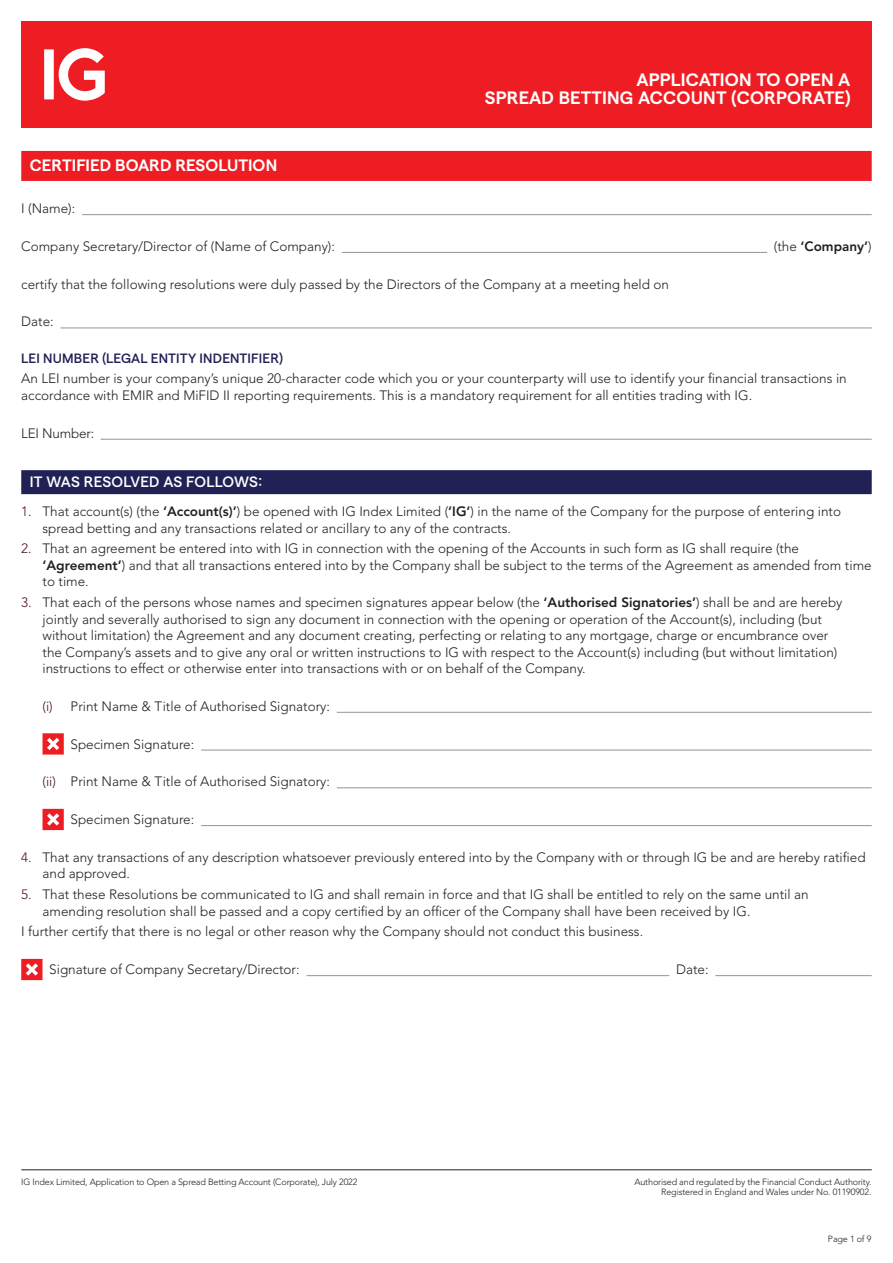
<style>
.page{position:relative;width:893px;height:1263px;background:#fff}
.page>*{position:absolute;margin:0;border:0;box-sizing:border-box;transform-origin:0 0}
.t1{font:600 18px/18px "Matter SQ";letter-spacing:.01em;color:#fff;text-align:right}
.t2{font:600 16.5px "Matter SQ";color:#fff}
.t3{font:500 15px "Matter SQ";letter-spacing:.005em;color:#fff}
.t4{font:300 13.5px/16.5px "Avenir LT Std";color:#231f20}
.t5{font:500 13.5px "Matter SQ";letter-spacing:.01em;color:#212156}
.t6{font:800 13.5px "Avenir LT Std";color:#231f20}
.t7{font:300 9px/10.5px "Avenir LT Std";letter-spacing:-.015em;color:#231f20;text-align:right}
.s1{font-weight:300}
.s2{color:#4a0f20}
.s3{font-weight:800}
</style>
<div class="page">
<div style="left:21px;top:21px;width:851px;height:107px;background:#ee1d23"></div>
<hr style="left:21px;top:1169px;width:851px;height:1px;background:#231f20">
<svg style="left:44px;top:48px;width:61px;height:53px"></svg>
<div style="left:21px;top:151px;width:851px;height:30px;background:#ee1d23"></div>
<hr style="left:82px;top:214px;width:790px;height:1px;background:#939598">
<hr style="left:342px;top:252px;width:425px;height:1px;background:#939598">
<hr style="left:61px;top:328px;width:811px;height:1px;background:#939598">
<hr style="left:101px;top:439px;width:771px;height:1px;background:#939598">
<div style="left:21px;top:470px;width:851px;height:24px;background:#212156"></div>
<hr style="left:337px;top:712px;width:535px;height:1px;background:#939598">
<hr style="left:201px;top:750px;width:671px;height:1px;background:#939598">
<hr style="left:337px;top:787px;width:535px;height:1px;background:#939598">
<hr style="left:201px;top:825px;width:671px;height:1px;background:#939598">
<hr style="left:306px;top:975px;width:363px;height:1px;background:#939598">
<hr style="left:715px;top:975px;width:157px;height:1px;background:#939598">
<svg style="left:43px;top:733px;width:21px;height:21px"></svg>
<svg style="left:43px;top:809px;width:21px;height:21px"></svg>
<svg style="left:21px;top:959px;width:22px;height:21px"></svg>
<h1 class="t1" style="left:485px;top:69px;width:367px">APPLICATION TO OPEN A<br>SPREAD BETTING ACCOUNT (CORPORATE)</h1>
<p class="t2" style="left:30px;top:153px;width:249px">CERTIFIED BOARD RESOLUTION</p>
<p class="t4" style="left:21px;top:200px;width:56px">I (Name):</p>
<p class="t4" style="left:21px;top:238px;width:315px">Company Secretary/Director of (Name of Company):</p>
<p class="t6" style="left:774px;top:238px;width:99px"><span class="s1">(the</span> ‘Company’<span class="s1">)</span></p>
<p class="t4" style="left:21px;top:276px;width:649px">certify that the following resolutions were duly passed by the Directors of the Company at a meeting held on</p>
<p class="t4" style="left:21px;top:314px;width:34px">Date:</p>
<p class="t5" style="left:21px;top:348px;width:263px">LEI NUMBER (LEGAL ENTITY INDENTIFIER)</p>
<p class="t4" style="left:21px;top:371px;width:827px">An LEI number is your company’s unique 20-character code which you or your counterparty will use to identify your financial transactions in accordance with EMIR and MiFID II reporting requirements. This is a mandatory requirement for all entities trading with IG.</p>
<p class="t4" style="left:21px;top:425px;width:75px">LEI Number:</p>
<p class="t3" style="left:30px;top:470px;width:234px">IT WAS RESOLVED AS FOLLOWS:</p>
<p class="t4" style="left:43px;top:503px;width:800px;text-indent:-21px"><span class="s2">1.</span> That account(s) (the <span class="s3">‘Account(s)’</span>) be opened with IG Index Limited (<span class="s3">‘IG’</span>) in the name of the Company for the purpose of entering into spread betting and any transactions related or ancillary to any of the contracts.</p>
<p class="t4" style="left:43px;top:540px;width:831px;text-indent:-21px"><span class="s2">2.</span> That an agreement be entered into with IG in connection with the opening of the Accounts in such form as IG shall require (the <span class="s3">‘Agreement’</span>) and that all transactions entered into by the Company shall be subject to the terms of the Agreement as amended from time to time.</p>
<p class="t4" style="left:43px;top:594px;width:801px;text-indent:-21px"><span class="s2">3.</span> That each of the persons whose names and specimen signatures appear below (the <span class="s3">‘Authorised Signatories’</span>) shall be and are hereby jointly and severally authorised to sign any document in connection with the opening or operation of the Account(s), including (but without limitation) the Agreement and any document creating, perfecting or relating to any mortgage, charge or encumbrance over the Company’s assets and to give any oral or written instructions to IG with respect to the Account(s) including (but without limitation) instructions to effect or otherwise enter into transactions with or on behalf of the Company.</p>
<p class="t4" style="left:43px;top:698px;width:289px"><span class="s2">(i)</span> Print Name &amp; Title of Authorised Signatory:</p>
<p class="t4" style="left:71px;top:736px;width:125px">Specimen Signature:</p>
<p class="t4" style="left:43px;top:773px;width:289px"><span class="s2">(ii)</span> Print Name &amp; Title of Authorised Signatory:</p>
<p class="t4" style="left:71px;top:811px;width:125px">Specimen Signature:</p>
<p class="t4" style="left:43px;top:849px;width:824px;text-indent:-21px"><span class="s2">4.</span> That any transactions of any description whatsoever previously entered into by the Company with or through IG be and are hereby ratified and approved.</p>
<p class="t4" style="left:43px;top:886px;width:768px;text-indent:-21px"><span class="s2">5.</span> That these Resolutions be communicated to IG and shall remain in force and that IG shall be entitled to rely on the same until an amending resolution shall be passed and a copy certified by an officer of the Company shall have been received by IG.</p>
<p class="t4" style="left:21px;top:923px;width:623px">I further certify that there is no legal or other reason why the Company should not conduct this business.</p>
<p class="t4" style="left:49px;top:961px;width:252px">Signature of Company Secretary/Director:</p>
<p class="t4" style="left:676px;top:961px;width:34px">Date:</p>
<p class="t7" style="left:21px;top:1176px;width:338px">IG Index Limited, Application to Open a Spread Betting Account (Corporate), July 2022</p>
<p class="t7" style="left:634px;top:1176px;width:238px">Authorised and regulated by the Financial Conduct Authority.<br>Registered in England and Wales under No. 01190902.</p>
<p class="t7" style="left:828px;top:1233px;width:45px">Page 1 of 9</p>
</div>
